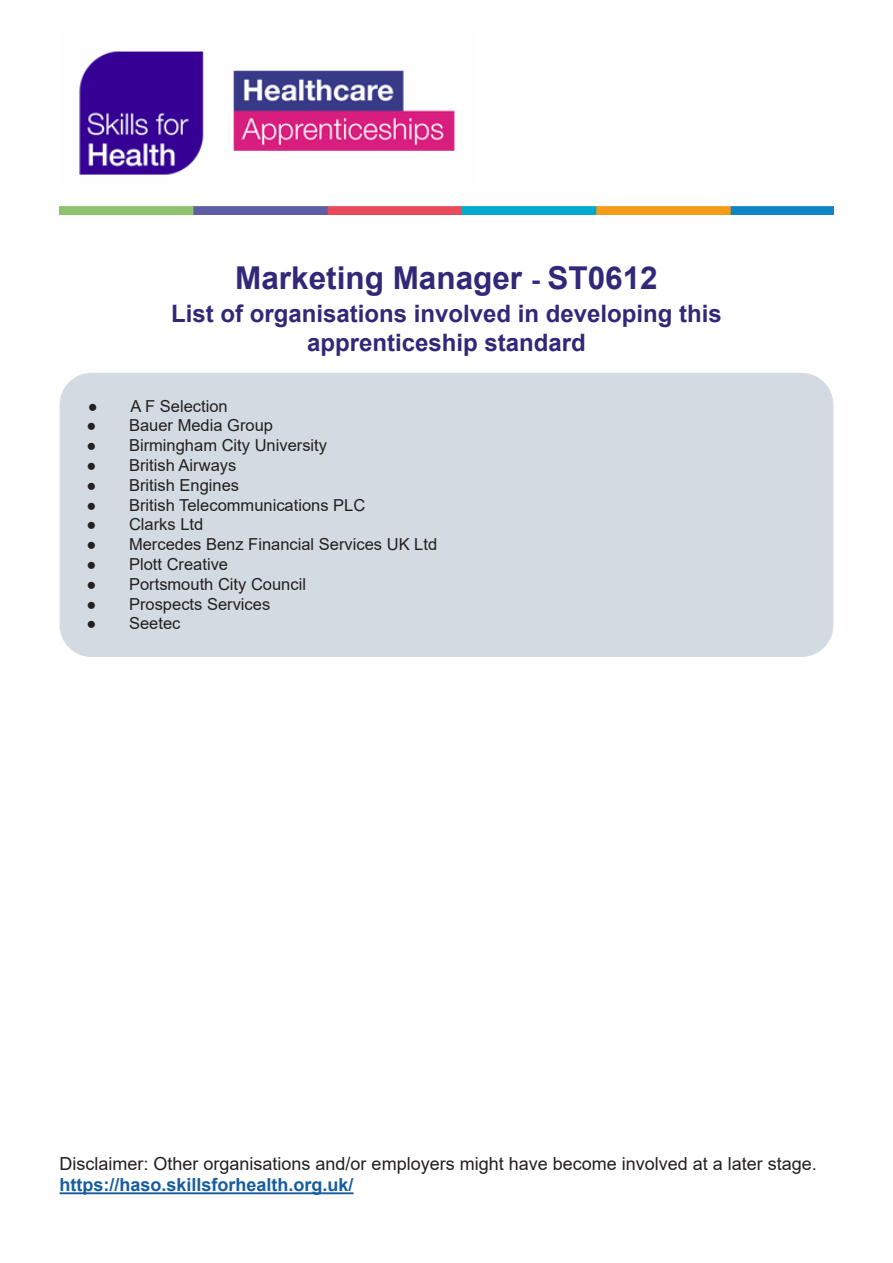
<style>
.page{position:relative;width:893px;height:1263px;background:#fff}
.page>*{position:absolute;margin:0;border:0;box-sizing:border-box;transform-origin:0 0}
.Heading_one{font:700 31.5px "Arial";color:#302878}
.Heading_two{font:700 24px/28.8px "Arial";color:#302878;text-align:center}
.Body_text{font:18px "Arial";color:#231f20}
.Heading_three_HASO{font:700 18px "Arial";color:#175d9e}
.t1{font:16.5px "Arial";color:#231f20}
.s1{font-size:27px}
.s2{font-weight:700}
</style>
<div class="page">
<img style="left:79px;top:51px;width:376px;height:124px">
<img style="left:60px;top:207px;width:773px;height:7px">
<div style="left:60px;top:374px;width:773px;height:282px;background:#d3dbe2;border-radius:31px"></div>
<div style="left:60px;top:373px;width:773px;height:284px;border:2px solid #d5dce3;border-radius:31px"></div>
<hr style="left:60px;top:1192px;width:294px;height:2px;background:#175d9e">
<p class="Heading_one" style="left:235px;top:255px;width:424px">Marketing Manager <span class="s1">-</span> ST0612</p>
<p class="Heading_two" style="left:171px;top:300px;width:552px">List of organisations involved in developing this apprenticeship standard</p>
<p class="t1" style="left:88px;top:394px;width:141px"><span class="s2">●</span> A F Selection</p>
<p class="t1" style="left:86px;top:414px;width:188px"><span class="s2">●</span> Bauer Media Group</p>
<p class="t1" style="left:86px;top:434px;width:242px"><span class="s2">●</span> Birmingham City University</p>
<p class="t1" style="left:86px;top:454px;width:151px"><span class="s2">●</span> British Airways</p>
<p class="t1" style="left:86px;top:474px;width:154px"><span class="s2">●</span> British Engines</p>
<p class="t1" style="left:86px;top:493px;width:280px"><span class="s2">●</span> British Telecommunications PLC</p>
<p class="t1" style="left:86px;top:513px;width:118px"><span class="s2">●</span> Clarks Ltd</p>
<p class="t1" style="left:86px;top:533px;width:352px"><span class="s2">●</span> Mercedes Benz Financial Services UK Ltd</p>
<p class="t1" style="left:86px;top:553px;width:143px"><span class="s2">●</span> Plott Creative</p>
<p class="t1" style="left:86px;top:573px;width:221px"><span class="s2">●</span> Portsmouth City Council</p>
<p class="t1" style="left:86px;top:592px;width:185px"><span class="s2">●</span> Prospects Services</p>
<p class="t1" style="left:86px;top:612px;width:96px"><span class="s2">●</span> Seetec</p>
<p class="Body_text" style="left:60px;top:1151px;width:759px">Disclaimer: Other organisations and/or employers might have become involved at a later stage.</p>
<p class="Heading_three_HASO" style="left:60px;top:1172px;width:296px">https://haso.skillsforhealth.org.uk/</p>
</div>
